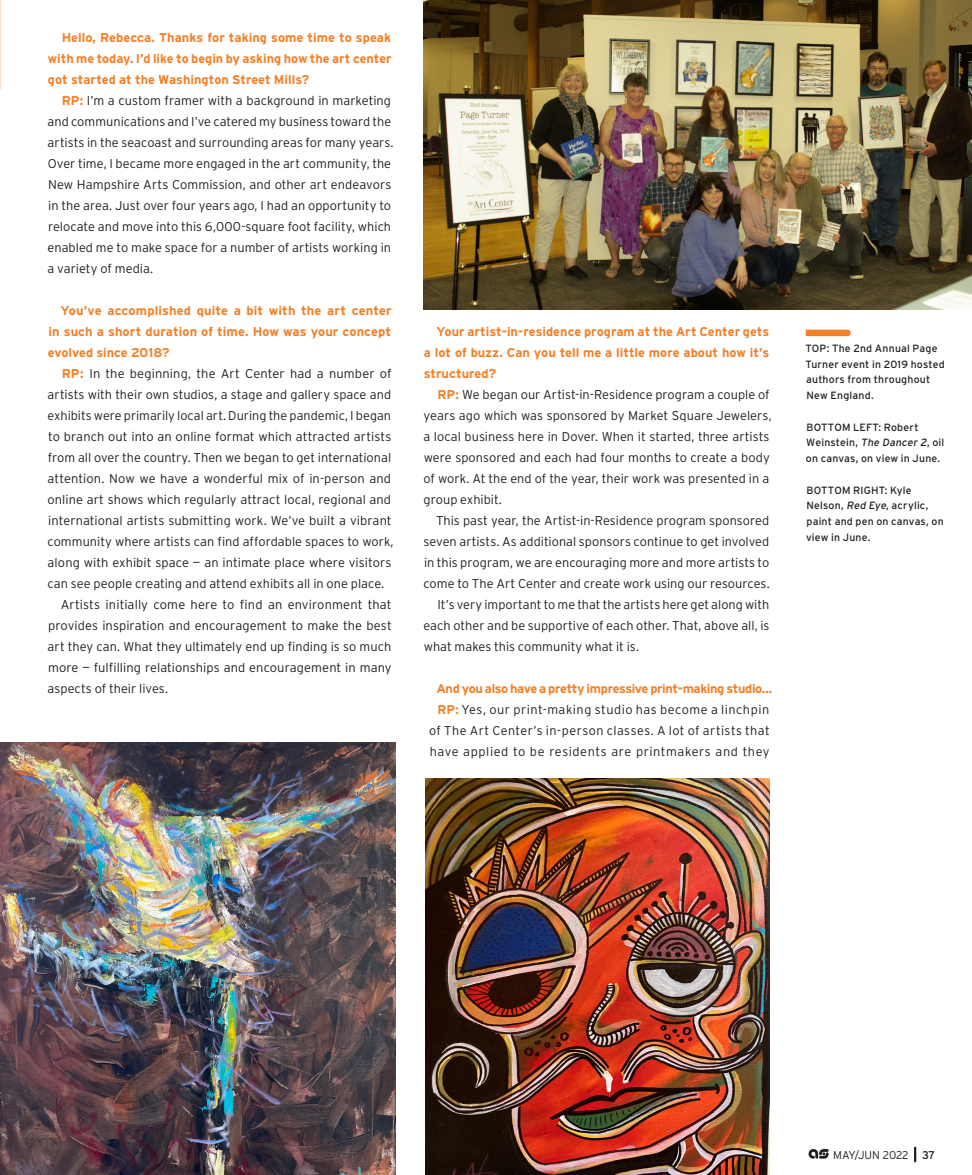
<style>
.page{position:relative;width:972px;height:1175px;background:#fff}
.page>*{position:absolute;margin:0;border:0;box-sizing:border-box;transform-origin:0 0}
.BODY_TEXT{font:300 12.75px/21px "Interstate";color:#231f20;text-align:justify}
.BODY_TEXT-2{font:700 12.75px/21px "Interstate";letter-spacing:-.005em;color:#f47f26;text-align:justify}
.BODY_TEXT-3{font:700 12.75px "Interstate";letter-spacing:-.03em;color:#f47f26}
.t1{font:300 11.25px "Interstate";letter-spacing:-.02em;color:#231f20}
.CAPTIONS{font:10.5px/15.8px "Interstate";letter-spacing:.02em;color:#231f20}
.s1{font-weight:700;color:#f47f26}
.s2{font-style:italic}
.s3{font-weight:400}
</style>
<div class="page">
<img style="left:0;top:742px;width:395px;height:432px">
<svg style="left:806px;top:330px;width:45px;height:6px"></svg>
<svg style="left:809px;top:1149px;width:20px;height:9px"></svg>
<svg style="left:914px;top:1147px;width:2px;height:14px"></svg>
<img style="left:423px;top:0;width:549px;height:309px">
<img style="left:426px;top:778px;width:344px;height:396px">
<p class="BODY_TEXT-2" style="left:48px;top:27px;width:345px;text-indent:14px">Hello, Rebecca. Thanks for taking some time to speak with me today. I’d like to begin by asking how the art center got started at the Washington Street Mills?</p>
<p class="BODY_TEXT" style="left:48px;top:90px;width:348px;text-align:left;text-indent:14px"><span class="s1">RP:</span> I’m a custom framer with a background in marketing and communications and I’ve catered my business toward the artists in the seacoast and surrounding areas for many years.<br>Over time, I became more engaged in the art community, the New Hampshire Arts Commission, and other art endeavors in the area. Just over four years ago, I had an opportunity to relocate and move into this 6,000-square foot facility, which enabled me to make space for a number of artists working in a variety of media.</p>
<p class="BODY_TEXT-2" style="left:48px;top:300px;width:345px;text-indent:13px">You’ve accomplished quite a bit with the art center in such a short duration of time. How was your concept evolved since 2018?</p>
<p class="BODY_TEXT" style="left:48px;top:363px;width:348px;text-align:left;text-indent:14px"><span class="s1">RP:</span> In the beginning, the Art Center had a number of artists with their own studios, a stage and gallery space and exhibits were primarily local art. During the pandemic, I began to branch out into an online format which attracted artists from all over the country. Then we began to get international attention. Now we have a wonderful mix of in-person and online art shows which regularly attract local, regional and international artists submitting work. We’ve built a vibrant community where artists can find affordable spaces to work, along with exhibit space — an intimate place where visitors can see people creating and attend exhibits all in one place.</p>
<p class="BODY_TEXT" style="left:48px;top:594px;width:346px;text-indent:13px">Artists initially come here to find an environment that provides inspiration and encouragement to make the best art they can. What they ultimately end up finding is so much more — fulfilling relationships and encouragement in many aspects of their lives.</p>
<p class="BODY_TEXT-2" style="left:424px;top:321px;width:347px;text-indent:13px">Your artist-in-residence program at the Art Center gets a lot of buzz. Can you tell me a little more about how it’s structured?</p>
<p class="BODY_TEXT" style="left:423px;top:384px;width:350px;text-align:left;text-indent:14px"><span class="s1">RP:</span> We began our Artist-in-Residence program a couple of years ago which was sponsored by Market Square Jewelers, a local business here in Dover. When it started, three artists were sponsored and each had four months to create a body of work. At the end of the year, their work was presented in a group exhibit.</p>
<p class="BODY_TEXT" style="left:423px;top:510px;width:348px;text-indent:13px">This past year, the Artist-in-Residence program sponsored seven artists. As additional sponsors continue to get involved in this program, we are encouraging more and more artists to come to The Art Center and create work using our resources.</p>
<p class="BODY_TEXT" style="left:423px;top:594px;width:348px;text-indent:14px">It’s very important to me that the artists here get along with each other and be supportive of each other. That, above all, is what makes this community what it is.</p>
<p class="BODY_TEXT-3" style="left:436px;top:681px;width:337px">And you also have a pretty impressive print-making studio...</p>
<p class="BODY_TEXT" style="left:429px;top:699px;width:342px;text-indent:8px"><span class="s1">RP:</span> Yes, our print-making studio has become a linchpin of The Art Center’s in-person classes. A lot of artists that have applied to be residents are printmakers and they</p>
<p class="CAPTIONS" style="left:806px;top:340px;width:141px">TOP: The 2nd Annual Page<br>Turner event in 2019 hosted authors from throughout<br>New England.</p>
<p class="CAPTIONS" style="left:806px;top:419px;width:140px">BOTTOM LEFT: Robert<br>Weinstein, <span class="s2">The Dancer 2</span>, oil on canvas, on view in June.</p>
<p class="CAPTIONS" style="left:806px;top:482px;width:139px">BOTTOM RIGHT: Kyle<br>Nelson, <span class="s2">Red Eye</span>, acrylic, paint and pen on canvas, on view in June.</p>
<p class="t1" style="left:833px;top:1148px;width:104px">MAY/JUN 2022 <span class="s3">37</span></p>
</div>
